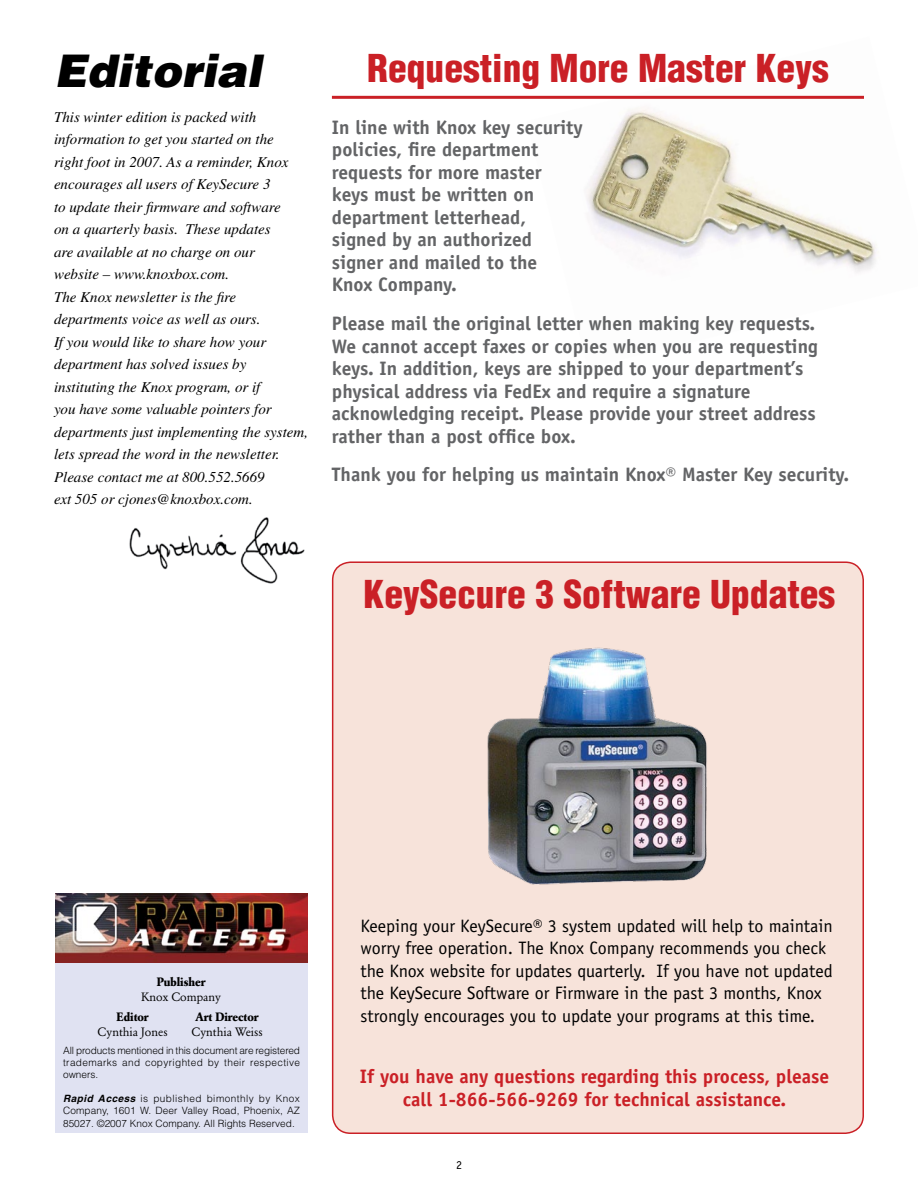
<style>
.page{position:relative;width:918px;height:1188px;background:#fff}
.page>*{position:absolute;margin:0;border:0;box-sizing:border-box;transform-origin:0 0}
.t1{font:italic 900 45px "Helvetica";color:#000}
.t2{font:900 condensed 37.5px "Helvetica";color:#ca2026}
.t3{font:700 19.5px/22.5px "Officina Sans";color:#636466}
.t4{font:700 19.5px/22.5px "Officina Sans";color:#ca2026;text-align:center}
.t5{font:18px/22.5px "Officina Sans";color:#000}
.t6{font:italic 15px/22.5px "Times";color:#000}
.t7{font:12px "Garamond BE";color:#000}
.t8{font:700 12px "Garamond BE";color:#000}
.t9{font:300 10.05px/12px "Helvetica";letter-spacing:.005em;color:#000;text-align:justify}
.s1{font-weight:700;font-style:italic}
</style>
<div class="page">
<img style="left:527px;top:95px;width:349px;height:178px">
<img style="left:129px;top:517px;width:176px;height:67px">
<div style="left:55px;top:962px;width:253px;height:171px;background:#e0e2f2"></div>
<img style="left:55px;top:894px;width:253px;height:68px">
<hr style="left:332px;top:96px;width:532px;height:3px;background:#ca2026">
<div style="left:333px;top:562px;width:530px;height:571px;background:#f7e3da;border-radius:18px"></div>
<div style="left:332px;top:561px;width:532px;height:573px;border:2px solid #ca2026;border-radius:18px"></div>
<img style="left:487px;top:647px;width:220px;height:238px">
<h1 class="t1" style="left:54px;top:42px;width:209px">Editorial</h1>
<p class="t6" style="left:54px;top:105px;width:256px">This winter edition is packed with information to get you started on the<br>right foot in 2007. As a reminder, Knox encourages all users of KeySecure 3<br>to update their firmware and software<br>on a quarterly basis. These updates<br>are available at no charge on our<br>website – www.knoxbox.com.<br>The Knox newsletter is the fire departments voice as well as ours.<br>If you would like to share how your department has solved issues by instituting the Knox program, or if<br>you have some valuable pointers for departments just implementing the system, lets spread the word in the newsletter.<br>Please contact me at 800.552.5669<br>ext 505 or cjones@knoxbox.com.</p>
<h2 class="t2" style="left:367px;top:44px;width:463px">Requesting More Master Keys</h2>
<h3 class="t3" style="left:332px;top:116px;width:252px">In line with Knox key security policies, fire department requests for more master keys must be written on department letterhead, signed by an authorized signer and mailed to the<br>Knox Company.</h3>
<p class="t3" style="left:332px;top:312px;width:488px">Please mail the original letter when making key requests.<br>We cannot accept faxes or copies when you are requesting keys. In addition, keys are shipped to your department’s physical address via FedEx and require a signature acknowledging receipt. Please provide your street address rather than a post office box.</p>
<h3 class="t3" style="left:332px;top:463px;width:519px">Thank you for helping us maintain Knox® Master Key security.</h3>
<h2 class="t2" style="left:363px;top:570px;width:473px">KeySecure 3 Software Updates</h2>
<p class="t8" style="left:157px;top:975px;width:50px">Publisher</p>
<p class="t7" style="left:141px;top:990px;width:81px">Knox Company</p>
<p class="t8" style="left:116px;top:1010px;width:34px">Editor</p>
<p class="t8" style="left:196px;top:1010px;width:65px">Art Director</p>
<p class="t7" style="left:98px;top:1025px;width:71px">Cynthia Jones</p>
<p class="t7" style="left:191px;top:1025px;width:73px">Cynthia Weiss</p>
<p class="t9" style="left:63px;top:1044px;width:238px">All products mentioned in this document are registered trademarks and copyrighted by their respective owners.</p>
<p class="t9" style="left:63px;top:1093px;width:238px"><span class="s1">Rapid Access</span> is published bimonthly by Knox Company, 1601 W. Deer Valley Road, Phoenix, AZ 85027. ©2007 Knox Company. All Rights Reserved.</p>
<p class="t5" style="left:360px;top:914px;width:474px">Keeping your KeySecure® 3 system updated will help to maintain worry free operation. The Knox Company recommends you check the Knox website for updates quarterly. If you have not updated the KeySecure Software or Firmware in the past 3 months, Knox strongly encourages you to update your programs at this time.</p>
<h3 class="t4" style="left:360px;top:1065px;width:471px">If you have any questions regarding this process, please call 1-866-566-9269 for technical assistance.</h3>
</div>
